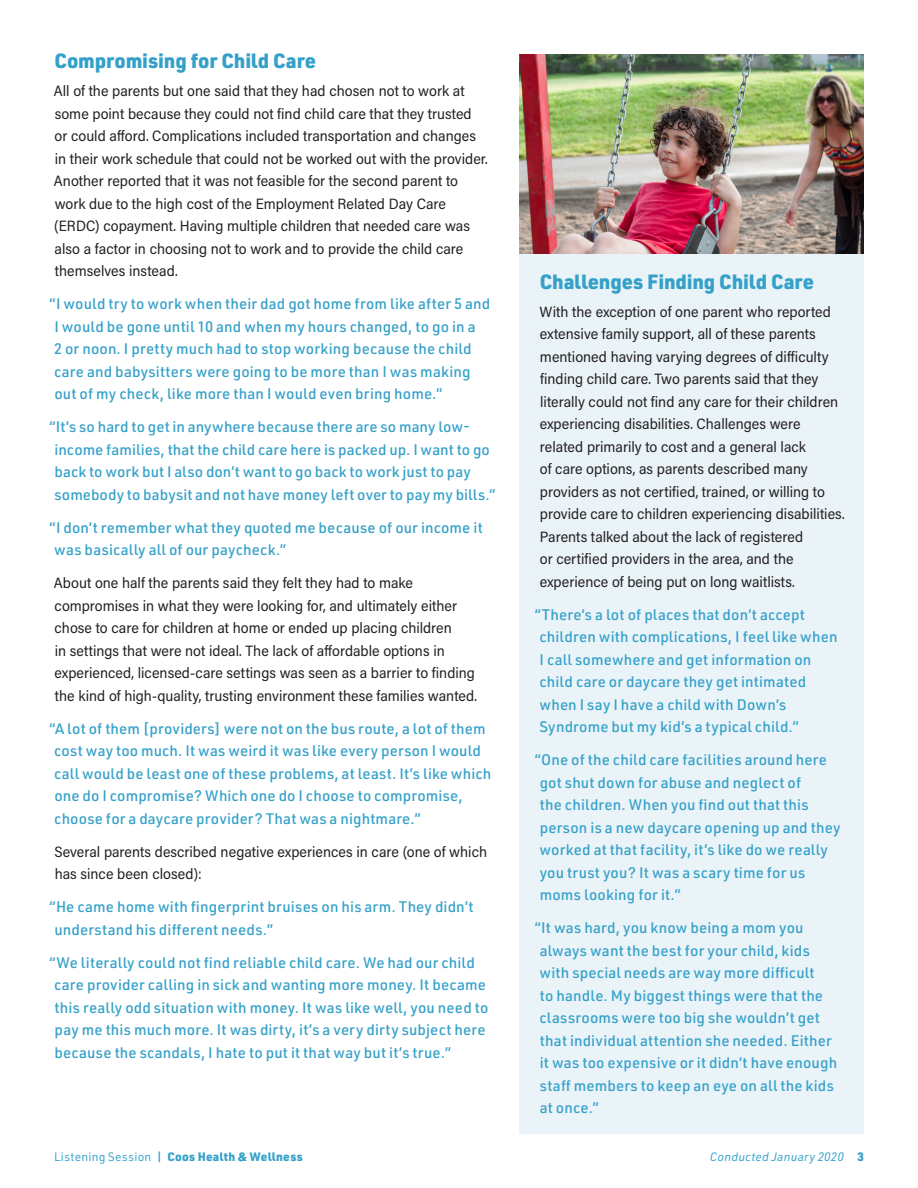
<style>
.page{position:relative;width:918px;height:1188px;background:#fff}
.page>*{position:absolute;margin:0;border:0;box-sizing:border-box;transform-origin:0 0}
.t1{font:900 20.25px "URWDIN";letter-spacing:-.005em;color:#35a1c9}
.quote_a{font:500 15px/22.5px "URWDIN";letter-spacing:.01em;color:#35a1c9}
.copy{font:15px/22.5px "Acumin Pro Semi Cond";color:#231f20}
.t2{font:900 12px "URWDIN";letter-spacing:.025em;color:#35a1c9}
.t3{font:italic 12px "URWDIN";letter-spacing:.02em;color:#35a1c9}
.s1{font-weight:400}
.s2{font-weight:600}
.s3{font-weight:900;font-style:normal}
</style>
<div class="page">
<img style="left:519px;top:54px;width:345px;height:200px">
<div style="left:519px;top:254px;width:345px;height:880px;background:#eaf3f8"></div>
<p class="t1" style="left:54px;top:47px;width:263px">Compromising for Child Care</p>
<p class="copy" style="left:54px;top:79px;width:435px">All of the parents but one said that they had chosen not to work at some point because they could not find child care that they trusted<br>or could afford. Complications included transportation and changes in their work schedule that could not be worked out with the provider.<br>Another reported that it was not feasible for the second parent to work due to the high cost of the Employment Related Day Care (ERDC) copayment. Having multiple children that needed care was also a factor in choosing not to work and to provide the child care themselves instead.</p>
<p class="quote_a" style="left:50px;top:292px;width:442px">“I would try to work when their dad got home from like after 5 and I would be gone until 10 and when my hours changed, to go in a<br>2 or noon. I pretty much had to stop working because the child care and babysitters were going to be more than I was making out of my check, like more than I would even bring home.”</p>
<p class="quote_a" style="left:55px;top:415px;width:442px;text-indent:-5px">“It’s so hard to get in anywhere because there are so many low&shy;income families, that the child care here is packed up. I want to go back to work but I also don’t want to go back to work just to pay somebody to babysit and not have money left over to pay my bills.”</p>
<p class="quote_a" style="left:54px;top:516px;width:430px;text-indent:-5px">“I don’t remember what they quoted me because of our income it was basically all of our paycheck.”</p>
<p class="copy" style="left:54px;top:571px;width:425px">About one half the parents said they felt they had to make compromises in what they were looking for, and ultimately either chose to care for children at home or ended up placing children<br>in settings that were not ideal. The lack of affordable options in experienced, licensed-care settings was seen as a barrier to finding the kind of high-quality, trusting environment these families wanted.</p>
<p class="quote_a" style="left:54px;top:717px;width:439px;text-indent:-5px">“A lot of them [providers] were not on the bus route, a lot of them cost way too much. It was weird it was like every person I would call would be least one of these problems, at least. It’s like which one do I compromise? Which one do I choose to compromise, choose for a daycare provider? That was a nightmare.”</p>
<p class="copy" style="left:54px;top:840px;width:434px">Several parents described negative experiences in care (one of which has since been closed):</p>
<p class="quote_a" style="left:54px;top:895px;width:421px;text-indent:-5px">“He came home with fingerprint bruises on his arm. They didn’t understand his different needs.”</p>
<p class="quote_a" style="left:54px;top:951px;width:436px;text-indent:-5px">“We literally could not find reliable child care. We had our child care provider calling in sick and wanting more money. It became this really odd situation with money. It was like well, you need to pay me this much more. It was dirty, it’s a very dirty subject here because the scandals, I hate to put it that way but it’s true.”</p>
<p class="t1" style="left:540px;top:268px;width:276px">Challenges Finding Child Care</p>
<p class="copy" style="left:540px;top:300px;width:307px">With the exception of one parent who reported extensive family support, all of these parents mentioned having varying degrees of difficulty finding child care. Two parents said that they literally could not find any care for their children experiencing disabilities. Challenges were related primarily to cost and a general lack<br>of care options, as parents described many providers as not certified, trained, or willing to provide care to children experiencing disabilities.<br>Parents talked about the lack of registered<br>or certified providers in the area, and the experience of being put on long waitlists.</p>
<p class="quote_a" style="left:539px;top:603px;width:300px;text-indent:-5px">“There’s a lot of places that don’t accept children with complications, I feel like when I call somewhere and get information on child care or daycare they get intimated when I say I have a child with Down’s Syndrome but my kid’s a typical child.”</p>
<p class="quote_a" style="left:540px;top:748px;width:303px;text-indent:-5px">“One of the child care facilities around here got shut down for abuse and neglect of<br>the children. When you find out that this person is a new daycare opening up and they worked at that facility, it’s like do we really you trust you? It was a scary time for us moms looking for it.”</p>
<p class="quote_a" style="left:539px;top:916px;width:299px;text-indent:-5px">“It was hard, you know being a mom you always want the best for your child, kids with special needs are way more difficult<br>to handle. My biggest things were that the classrooms were too big she wouldn’t get that individual attention she needed. Either it was too expensive or it didn’t have enough staff members to keep an eye on all the kids at once.”</p>
<p class="t2" style="left:54px;top:1148px;width:250px"><span class="s1">Listening Session</span> <span class="s2">|</span> Coos Health &amp; Wellness</p>
<p class="t3" style="left:710px;top:1149px;width:156px">Conducted January 2020 <span class="s3">3</span></p>
</div>
